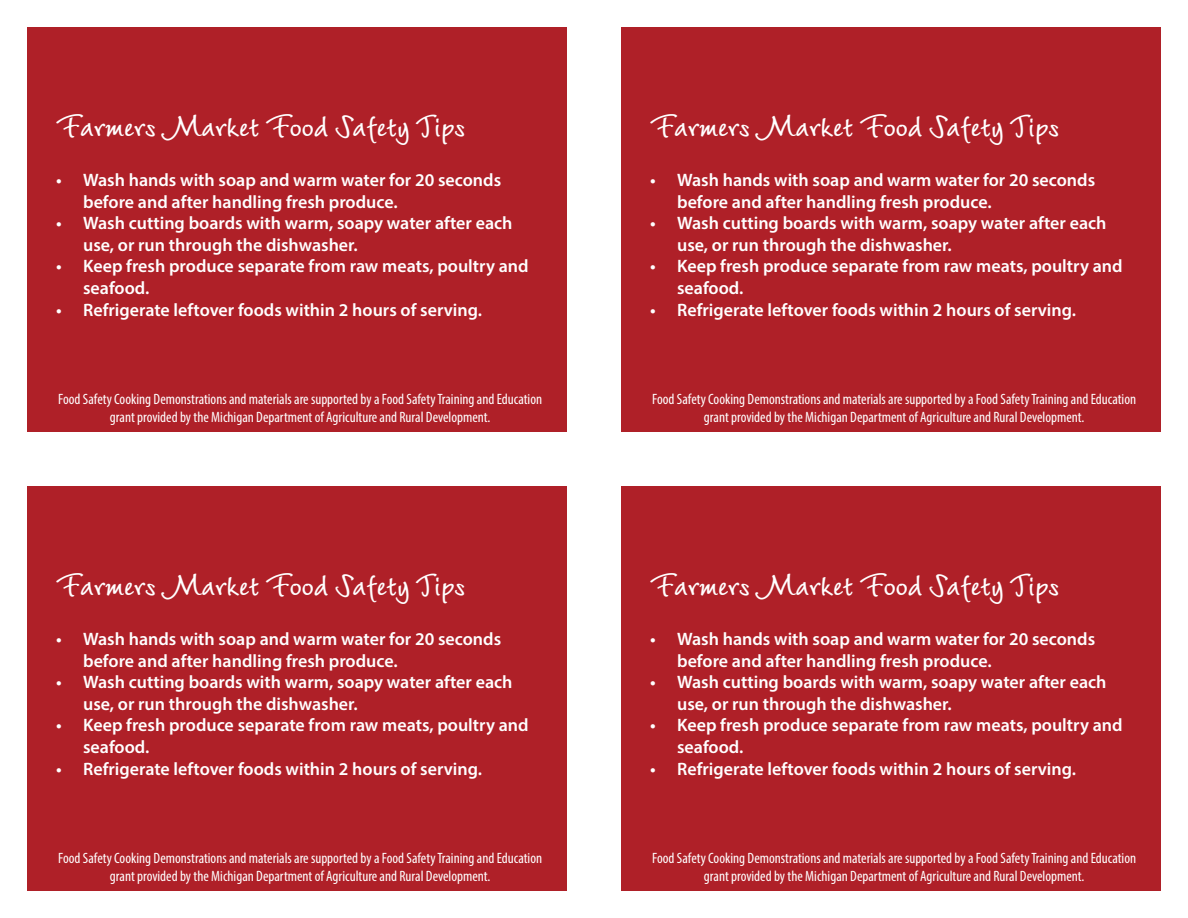
<style>
.page{position:relative;width:1188px;height:918px;background:#fff}
.page>*{position:absolute;margin:0;border:0;box-sizing:border-box;transform-origin:0 0}
.t1{font:700 36px "LT Wiesbaden Swing";color:#fff}
.t2{font:600 18px/21.6px "Myriad Pro";color:#fff}
.t3{font:condensed 15px/18px "Myriad Pro";color:#fff;text-align:center}
</style>
<div class="page">
<div style="left:27px;top:27px;width:540px;height:405px;background:#af2028"></div>
<div style="left:621px;top:27px;width:540px;height:405px;background:#af2028"></div>
<div style="left:27px;top:486px;width:540px;height:405px;background:#af2028"></div>
<div style="left:621px;top:486px;width:540px;height:405px;background:#af2028"></div>
<p class="t1" style="left:56px;top:102px;width:411px">Farmers Market Food Safety Tips</p>
<p class="t2" style="left:83px;top:169px;width:420px;text-indent:-27px">• Wash hands with soap and warm water for 20 seconds before and after handling fresh produce.</p>
<p class="t2" style="left:83px;top:212px;width:431px;text-indent:-27px">• Wash cutting boards with warm, soapy water after each use, or run through the dishwasher.</p>
<p class="t2" style="left:83px;top:255px;width:447px;text-indent:-27px">• Keep fresh produce separate from raw meats, poultry and seafood.</p>
<p class="t2" style="left:56px;top:298px;width:427px">• Refrigerate leftover foods within 2 hours of serving.</p>
<p class="t3" style="left:58px;top:390px;width:485px">Food Safety Cooking Demonstrations and materials are supported by a Food Safety Training and Education grant provided by the Michigan Department of Agriculture and Rural Development.</p>
<p class="t1" style="left:56px;top:561px;width:411px">Farmers Market Food Safety Tips</p>
<p class="t2" style="left:83px;top:628px;width:420px;text-indent:-27px">• Wash hands with soap and warm water for 20 seconds before and after handling fresh produce.</p>
<p class="t2" style="left:83px;top:671px;width:431px;text-indent:-27px">• Wash cutting boards with warm, soapy water after each use, or run through the dishwasher.</p>
<p class="t2" style="left:83px;top:714px;width:447px;text-indent:-27px">• Keep fresh produce separate from raw meats, poultry and seafood.</p>
<p class="t2" style="left:56px;top:757px;width:427px">• Refrigerate leftover foods within 2 hours of serving.</p>
<p class="t3" style="left:58px;top:849px;width:485px">Food Safety Cooking Demonstrations and materials are supported by a Food Safety Training and Education grant provided by the Michigan Department of Agriculture and Rural Development.</p>
<p class="t1" style="left:650px;top:102px;width:411px">Farmers Market Food Safety Tips</p>
<p class="t2" style="left:677px;top:169px;width:420px;text-indent:-27px">• Wash hands with soap and warm water for 20 seconds before and after handling fresh produce.</p>
<p class="t2" style="left:677px;top:212px;width:431px;text-indent:-27px">• Wash cutting boards with warm, soapy water after each use, or run through the dishwasher.</p>
<p class="t2" style="left:677px;top:255px;width:447px;text-indent:-27px">• Keep fresh produce separate from raw meats, poultry and seafood.</p>
<p class="t2" style="left:650px;top:298px;width:427px">• Refrigerate leftover foods within 2 hours of serving.</p>
<p class="t3" style="left:652px;top:390px;width:485px">Food Safety Cooking Demonstrations and materials are supported by a Food Safety Training and Education grant provided by the Michigan Department of Agriculture and Rural Development.</p>
<p class="t1" style="left:650px;top:561px;width:411px">Farmers Market Food Safety Tips</p>
<p class="t2" style="left:677px;top:628px;width:420px;text-indent:-27px">• Wash hands with soap and warm water for 20 seconds before and after handling fresh produce.</p>
<p class="t2" style="left:677px;top:671px;width:431px;text-indent:-27px">• Wash cutting boards with warm, soapy water after each use, or run through the dishwasher.</p>
<p class="t2" style="left:677px;top:714px;width:447px;text-indent:-27px">• Keep fresh produce separate from raw meats, poultry and seafood.</p>
<p class="t2" style="left:650px;top:757px;width:427px">• Refrigerate leftover foods within 2 hours of serving.</p>
<p class="t3" style="left:652px;top:849px;width:485px">Food Safety Cooking Demonstrations and materials are supported by a Food Safety Training and Education grant provided by the Michigan Department of Agriculture and Rural Development.</p>
</div>
